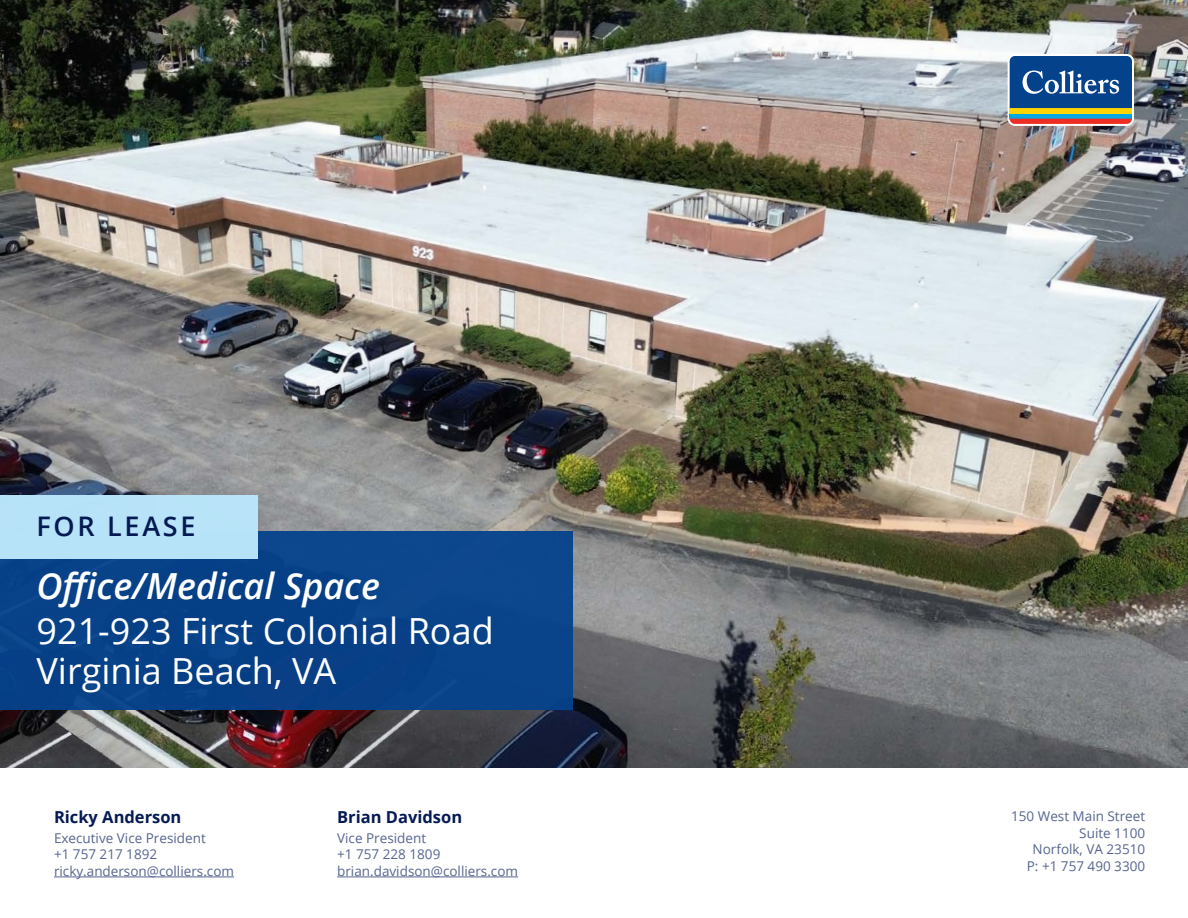
<style>
.page{position:relative;width:1188px;height:918px;background:#fff}
.page>*{position:absolute;margin:0;border:0;box-sizing:border-box;transform-origin:0 0}
.t1{font:36px "Open Sans";color:#fff}
.t2{font:italic 600 36px "Open Sans";color:#fff}
.t3{font:600 27px "Open Sans";letter-spacing:.1em;color:#051a53}
.t4{font:700 16.5px "Open Sans";color:#051a53}
.t5{font:13.5px/16.5px "Open Sans";color:#576590;text-align:right}
</style>
<div class="page">
<img style="left:0;top:0;width:1188px;height:768px">
<div style="left:1008px;top:54px;width:126px;height:72px;background:linear-gradient(to right,#fff,#fefefe);border-radius:7px"></div>
<div style="left:1010px;top:113px;width:122px;height:6px;background:#00a8e4"></div>
<div style="left:1010px;top:108px;width:122px;height:5px;background:#fed503"></div>
<svg style="left:1010px;top:119px;width:122px;height:5px"></svg>
<svg style="left:1010px;top:56px;width:122px;height:52px;background:#205698"></svg>
<hr style="left:54px;top:877px;width:180px;height:1px;background:#576590">
<hr style="left:337px;top:877px;width:181px;height:1px;background:#576590">
<div style="left:0;top:532px;width:572px;height:178px;background:#05428c"></div>
<div style="left:0;top:495px;width:257px;height:63px;background:#b9e5fa"></div>
<p class="t3" style="left:37px;top:508px;width:160px">FOR LEASE</p>
<p class="t2" style="left:37px;top:561px;width:345px">Office/Medical Space</p>
<p class="t1" style="left:37px;top:607px;width:459px">921-923 First Colonial Road</p>
<p class="t1" style="left:37px;top:647px;width:301px">Virginia Beach, VA</p>
<p class="t4" style="left:54px;top:806px;width:129px">Ricky Anderson</p>
<p class="t5" style="left:54px;top:829px;width:153px">Executive Vice President</p>
<p class="t5" style="left:54px;top:846px;width:105px">+1 757 217 1892</p>
<p class="t5" style="left:54px;top:862px;width:182px">ricky.anderson@colliers.com</p>
<p class="t4" style="left:337px;top:806px;width:127px">Brian Davidson</p>
<p class="t5" style="left:337px;top:829px;width:90px">Vice President</p>
<p class="t5" style="left:337px;top:846px;width:105px">+1 757 228 1809</p>
<p class="t5" style="left:337px;top:862px;width:182px">brian.davidson@colliers.com</p>
<p class="t5" style="left:1011px;top:808px;width:135px">150 West Main Street<br>Suite 1100<br>Norfolk, VA 23510</p>
<p class="t5" style="left:1027px;top:857px;width:120px">P: +1 757 490 3300</p>
</div>
